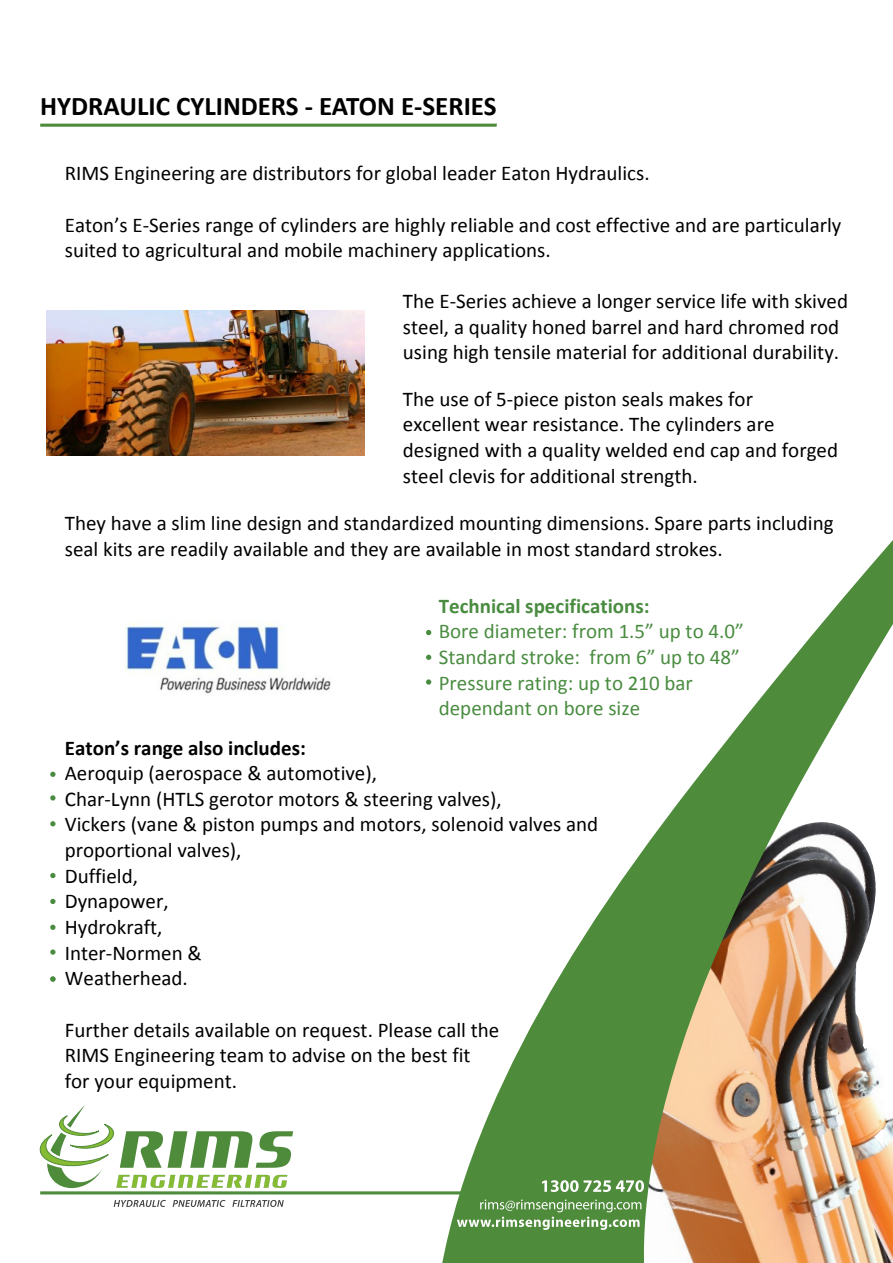
<style>
.page{position:relative;width:893px;height:1263px;background:#fff}
.page>*{position:absolute;margin:0;border:0;box-sizing:border-box;transform-origin:0 0}
.t1{font:700 27px "Calibri";color:#000}
.t2{font:21px/25.7px "Calibri";color:#000}
.t3{font:21px/25.7px "Calibri";color:#498c40}
.t4{font:700 21px "Calibri";color:#000}
.t5{font:700 21px "Calibri";color:#498c40}
</style>
<div class="page">
<svg style="left:442px;top:540px;width:451px;height:723px"></svg>
<img style="left:126px;top:624px;width:205px;height:70px">
<svg style="left:40px;top:1105px;width:604px;height:125px"></svg>
<hr style="left:40px;top:124px;width:457px;height:3px;background:#4e8b3b">
<img style="left:47px;top:310px;width:317px;height:146px">
<svg style="left:50px;top:795px;width:6px;height:5px"></svg>
<svg style="left:50px;top:772px;width:6px;height:5px"></svg>
<svg style="left:50px;top:821px;width:6px;height:5px"></svg>
<svg style="left:50px;top:873px;width:6px;height:5px"></svg>
<svg style="left:50px;top:899px;width:6px;height:5px"></svg>
<svg style="left:50px;top:925px;width:6px;height:5px"></svg>
<svg style="left:50px;top:949px;width:6px;height:6px"></svg>
<svg style="left:426px;top:630px;width:5px;height:5px"></svg>
<svg style="left:50px;top:976px;width:6px;height:6px"></svg>
<svg style="left:426px;top:655px;width:5px;height:5px"></svg>
<svg style="left:426px;top:679px;width:5px;height:6px"></svg>
<p class="t1" style="left:40px;top:95px;width:458px">HYDRAULIC CYLINDERS - EATON E-SERIES</p>
<p class="t2" style="left:65px;top:162px;width:586px">RIMS Engineering are distributors for global leader Eaton Hydraulics.</p>
<p class="t2" style="left:65px;top:214px;width:778px">Eaton’s E-Series range of cylinders are highly reliable and cost effective and are particularly suited to agricultural and mobile machinery applications.</p>
<p class="t2" style="left:403px;top:290px;width:447px">The E-Series achieve a longer service life with skived steel, a quality honed barrel and hard chromed rod using high tensile material for additional durability.</p>
<p class="t2" style="left:403px;top:388px;width:437px">The use of 5-piece piston seals makes for<br>excellent wear resistance. The cylinders are designed with a quality welded end cap and forged steel clevis for additional strength.</p>
<p class="t2" style="left:65px;top:512px;width:770px">They have a slim line design and standardized mounting dimensions. Spare parts including seal kits are readily available and they are available in most standard strokes.</p>
<p class="t5" style="left:439px;top:597px;width:212px">Technical specifications:</p>
<p class="t3" style="left:439px;top:620px;width:307px">Bore diameter: from 1.5” up to 4.0”<br>Standard stroke: from 6” up to 48”<br>Pressure rating: up to 210 bar dependant on bore size</p>
<p class="t4" style="left:65px;top:739px;width:243px">Eaton’s range also includes:</p>
<p class="t2" style="left:65px;top:762px;width:535px">Aeroquip (aerospace &amp; automotive),<br>Char-Lynn (HTLS gerotor motors &amp; steering valves),<br>Vickers (vane &amp; piston pumps and motors, solenoid valves and proportional valves),<br>Duffield,<br>Dynapower,<br>Hydrokraft,<br>Inter-Normen &amp;<br>Weatherhead.</p>
<p class="t2" style="left:65px;top:1018px;width:436px">Further details available on request. Please call the<br>RIMS Engineering team to advise on the best fit for your equipment.</p>
</div>
